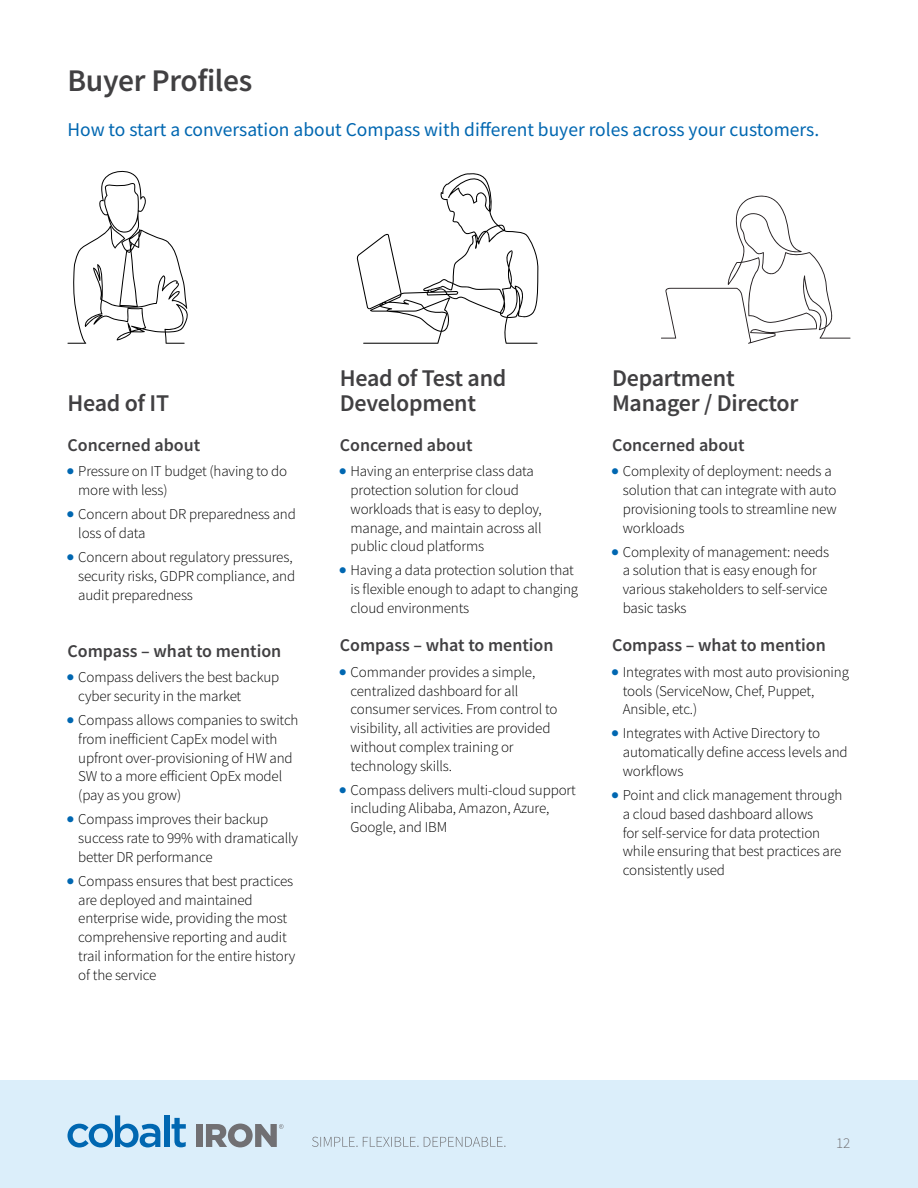
<style>
.page{position:relative;width:918px;height:1188px;background:#fff}
.page>*{position:absolute;margin:0;border:0;box-sizing:border-box;transform-origin:0 0}
.t1{font:600 31.5px "Source Sans Pro";letter-spacing:-.01em;color:#414042}
.t2{font:600 24px/25.5px "Source Sans Pro";letter-spacing:-.01em;color:#414042}
.t3{font:19.5px "Source Sans Pro";color:#0067b1}
.t4{font:600 18px "Source Sans Pro";color:#414042}
.t5{font:300 15px/18.8px "Source Sans Pro";letter-spacing:-.01em;color:#000}
.t6{font:300 15px "Source Sans Pro";color:#717073}
</style>
<div class="page">
<div style="left:0;top:1080px;width:918px;height:108px;background:#dbeefa"></div>
<svg style="left:312px;top:1137px;width:194px;height:10px"></svg>
<svg style="left:68px;top:1115px;width:92px;height:33px"></svg>
<div style="left:164px;top:1115px;width:5px;height:32px;background:#0067b1"></div>
<svg style="left:172px;top:1118px;width:14px;height:29px"></svg>
<div style="left:196px;top:1124px;width:7px;height:23px;background:#717073"></div>
<svg style="left:206px;top:1124px;width:77px;height:23px"></svg>
<svg style="left:68px;top:170px;width:120px;height:174px"></svg>
<svg style="left:356px;top:173px;width:183px;height:171px"></svg>
<svg style="left:661px;top:195px;width:189px;height:149px"></svg>
<h1 class="t1" style="left:68px;top:60px;width:186px">Buyer Profiles</h1>
<h3 class="t3" style="left:68px;top:117px;width:751px">How to start a conversation about Compass with different buyer roles across your customers.</h3>
<h2 class="t2" style="left:68px;top:390px;width:103px">Head of IT</h2>
<p class="t4" style="left:68px;top:433px;width:134px">Concerned about</p>
<p class="t5" style="left:78px;top:462px;width:210px">Pressure on IT budget (having to do more with less)</p>
<p class="t5" style="left:78px;top:505px;width:219px">Concern about DR preparedness and loss of data</p>
<p class="t5" style="left:78px;top:548px;width:218px">Concern about regulatory pressures, security risks, GDPR compliance, and audit preparedness</p>
<p class="t4" style="left:68px;top:639px;width:215px">Compass – what to mention</p>
<p class="t5" style="left:78px;top:668px;width:203px">Compass delivers the best backup cyber security in the market</p>
<p class="t5" style="left:78px;top:711px;width:222px">Compass allows companies to switch from inefficient CapEx model with upfront over-provisioning of HW and<br>SW to a more efficient OpEx model (pay as you grow)</p>
<p class="t5" style="left:78px;top:810px;width:221px">Compass improves their backup success rate to 99% with dramatically better DR performance</p>
<p class="t5" style="left:78px;top:872px;width:219px">Compass ensures that best practices are deployed and maintained enterprise wide, providing the most comprehensive reporting and audit trail information for the entire history of the service</p>
<h2 class="t2" style="left:340px;top:365px;width:168px">Head of Test and<br>Development</h2>
<p class="t4" style="left:340px;top:433px;width:134px">Concerned about</p>
<p class="t5" style="left:351px;top:462px;width:193px">Having an enterprise class data protection solution for cloud workloads that is easy to deploy, manage, and maintain across all public cloud platforms</p>
<p class="t5" style="left:351px;top:561px;width:229px">Having a data protection solution that is flexible enough to adapt to changing cloud environments</p>
<p class="t4" style="left:340px;top:633px;width:215px">Compass – what to mention</p>
<p class="t5" style="left:351px;top:662px;width:208px">Commander provides a simple, centralized dashboard for all consumer services. From control to visibility, all activities are provided without complex training or technology skills.</p>
<p class="t5" style="left:351px;top:780px;width:227px">Compass delivers multi-cloud support including Alibaba, Amazon, Azure,<br>Google, and IBM</p>
<h2 class="t2" style="left:612px;top:365px;width:188px">Department<br>Manager / Director</h2>
<p class="t4" style="left:612px;top:433px;width:134px">Concerned about</p>
<p class="t5" style="left:623px;top:462px;width:215px">Complexity of deployment: needs a solution that can integrate with auto provisioning tools to streamline new workloads</p>
<p class="t5" style="left:623px;top:542px;width:208px">Complexity of management: needs a solution that is easy enough for various stakeholders to self-service basic tasks</p>
<p class="t4" style="left:612px;top:633px;width:215px">Compass – what to mention</p>
<p class="t5" style="left:623px;top:662px;width:228px">Integrates with most auto provisioning tools (ServiceNow, Chef, Puppet,<br>Ansible, etc.)</p>
<p class="t5" style="left:623px;top:724px;width:226px">Integrates with Active Directory to automatically define access levels and workflows</p>
<p class="t5" style="left:623px;top:786px;width:221px">Point and click management through a cloud based dashboard allows<br>for self-service for data protection while ensuring that best practices are consistently used</p>
<p class="t6" style="left:836px;top:1133px;width:16px">12</p>
</div>
